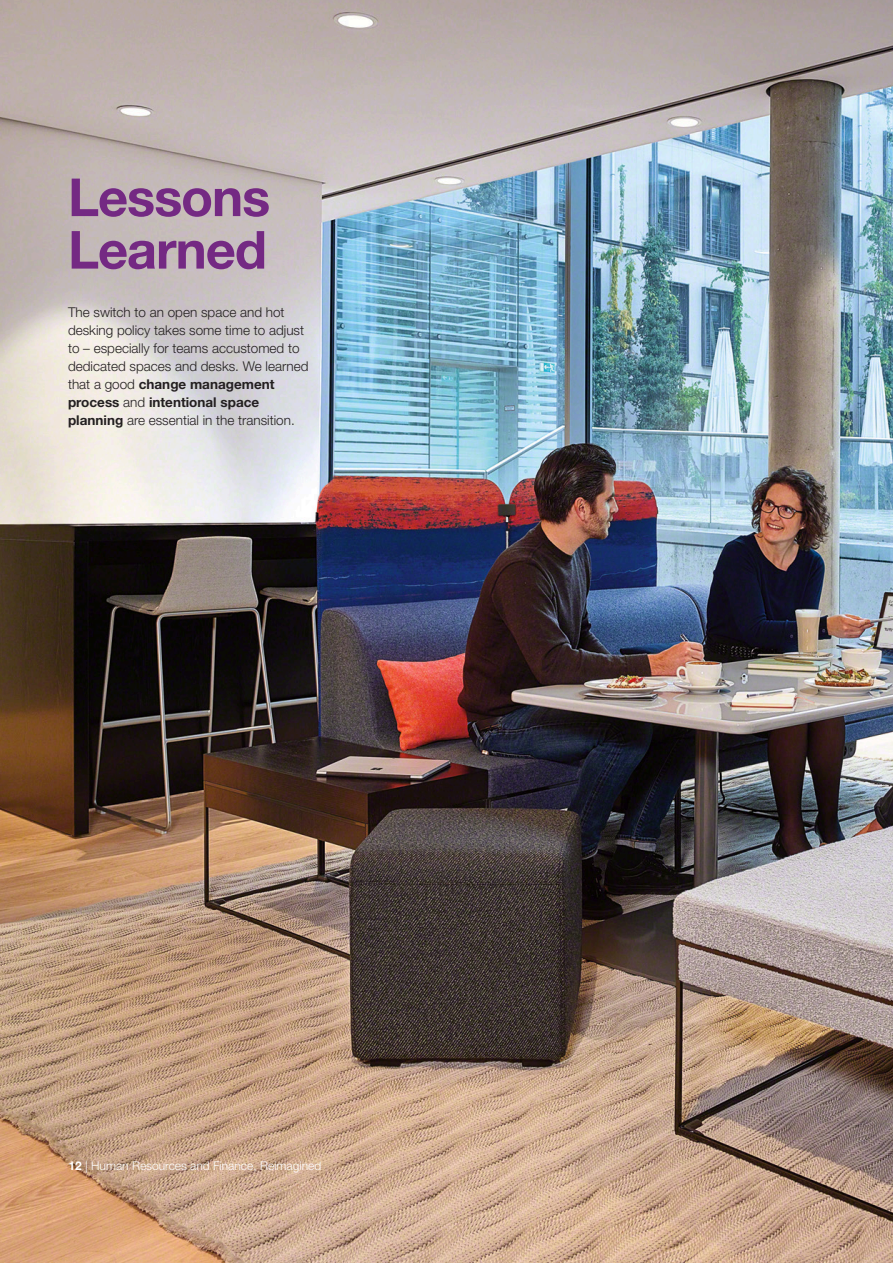
<style>
.page{position:relative;width:893px;height:1263px;background:#fff}
.page>*{position:absolute;margin:0;border:0;box-sizing:border-box;transform-origin:0 0}
.t1{font:700 52.5px/52.5px "Helvetica Neue LT Pro";letter-spacing:-.02em;color:#742983}
.t2{font:300 13.5px/18px "Helvetica Neue LT Pro";color:#231f20}
.t3{font:300 12px "Helvetica Neue LT Pro";color:#fff}
.s1{font-weight:700}
</style>
<div class="page">
<img style="left:0;top:0;width:893px;height:1263px">
<h1 class="t1" style="left:68px;top:170px;width:204px">Lessons<br>Learned</h1>
<p class="t2" style="left:68px;top:302px;width:242px">The switch to an open space and hot desking policy takes some time to adjust to – especially for teams accustomed to dedicated spaces and desks. We learned that a good <span class="s1">change management process</span> and <span class="s1">intentional space planning</span> are essential in the transition.</p>
<p class="t3" style="left:68px;top:1158px;width:254px"><span class="s1">12</span> | Human Resources and Finance, Reimagined</p>
</div>
